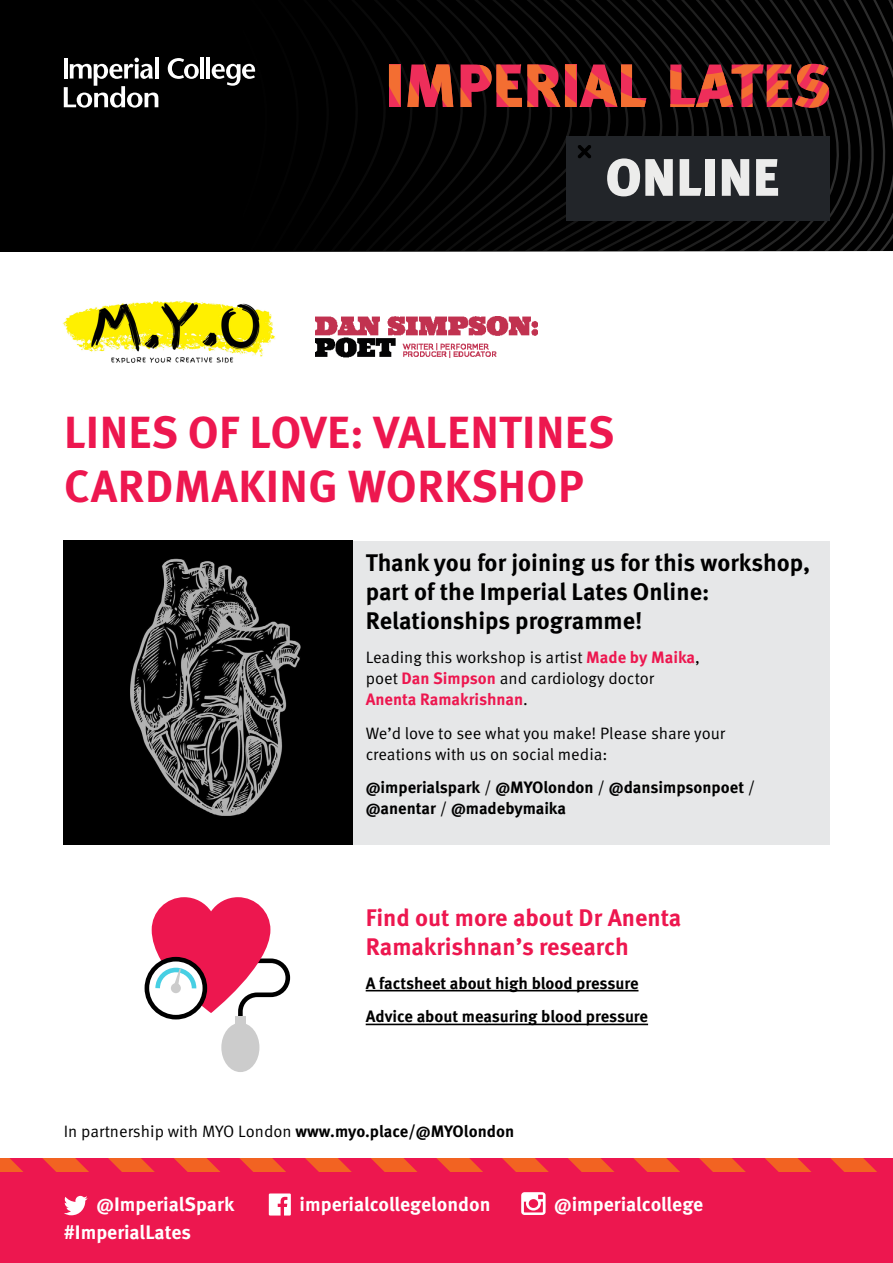
<style>
.page{position:relative;width:893px;height:1263px;background:#fff}
.page>*{position:absolute;margin:0;border:0;box-sizing:border-box;transform-origin:0 0}
.t1{font:700 45px/54px "Meta OT";letter-spacing:.01em;color:#ed174f}
.t2{font:700 24px/28.8px "Meta OT";color:#000}
.t3{font:700 24px/28.8px "Meta OT";color:#ed174f}
.t4{font:700 19.5px "Meta OT";color:#fff}
.t5{font:16.5px/21px "Meta OT Norm";color:#000}
.t6{font:700 16.5px/21px "Meta OT";color:#000}
.t7{font:700 16.5px "Meta OT";letter-spacing:-.005em;color:#ed174f}
.s1{font-family:"Meta OT";font-weight:700;color:#ed174f}
.s2{font-family:"Meta OT Norm";font-weight:400;color:#000}
.s3{font-family:"Meta OT Norm";font-weight:400}
.s4{font-family:"Meta OT";font-weight:700}
</style>
<div class="page">
<div style="left:0;top:0;width:893px;height:251px;background:#000"></div>
<img style="left:64px;top:541px;width:289px;height:303px">
<div style="left:353px;top:541px;width:476px;height:303px;background:#e6e7e8"></div>
<svg style="left:64px;top:0;width:829px;height:251px"></svg>
<img style="left:62px;top:301px;width:254px;height:62px">
<img style="left:316px;top:316px;width:222px;height:41px">
<div style="left:0;top:1159px;width:893px;height:104px;background:#ed174f"></div>
<svg style="left:0;top:1159px;width:876px;height:12px"></svg>
<svg style="left:64px;top:1196px;width:24px;height:19px"></svg>
<svg style="left:269px;top:1193px;width:22px;height:22px"></svg>
<svg style="left:521px;top:1192px;width:25px;height:23px"></svg>
<hr style="left:366px;top:990px;width:272px;height:1px;background:#000">
<hr style="left:366px;top:1023px;width:282px;height:2px;background:#000">
<div style="left:221px;top:1023px;width:38px;height:49px;background:#ccc;border-radius:50%"></div>
<div style="left:145px;top:957px;width:62px;height:62px;border:5px solid #000;border-radius:50%"></div>
<svg style="left:152px;top:897px;width:139px;height:138px"></svg>
<h1 class="t1" style="left:64px;top:406px;width:552px">LINES OF LOVE: VALENTINES<br>CARDMAKING WORKSHOP</h1>
<h2 class="t2" style="left:366px;top:549px;width:446px">Thank you for joining us for this workshop, part of the Imperial Lates Online:<br>Relationships programme!</h2>
<p class="t5" style="left:366px;top:647px;width:336px">Leading this workshop is artist <span class="s1">Made by Maika</span>, poet <span class="s1">Dan Simpson</span> and cardiology doctor</p>
<p class="t7" style="left:366px;top:689px;width:164px">Anenta Ramakrishnan<span class="s2">.</span></p>
<p class="t5" style="left:366px;top:723px;width:361px">We’d love to see what you make! Please share your creations with us on social media:</p>
<p class="t6" style="left:366px;top:777px;width:391px">@imperialspark <span class="s3">/</span> @MYOlondon <span class="s3">/</span> @dansimpsonpoet <span class="s3">/ </span>@anentar <span class="s3">/</span> @madebymaika</p>
<h2 class="t3" style="left:366px;top:904px;width:317px">Find out more about Dr Anenta<br>Ramakrishnan’s research</h2>
<p class="t6" style="left:366px;top:966px;width:284px;line-height:33.8px">A factsheet about high blood pressure<br>Advice about measuring blood pressure</p>
<p class="t5" style="left:64px;top:1121px;width:452px">In partnership with MYO London <span class="s4">www.myo.place/@MYOlondon</span></p>
<p class="t4" style="left:96px;top:1192px;width:139px">@ImperialSpark</p>
<p class="t4" style="left:300px;top:1192px;width:192px">imperialcollegelondon</p>
<p class="t4" style="left:554px;top:1192px;width:151px">@imperialcollege</p>
<p class="t4" style="left:64px;top:1220px;width:129px">#ImperialLates</p>
</div>
